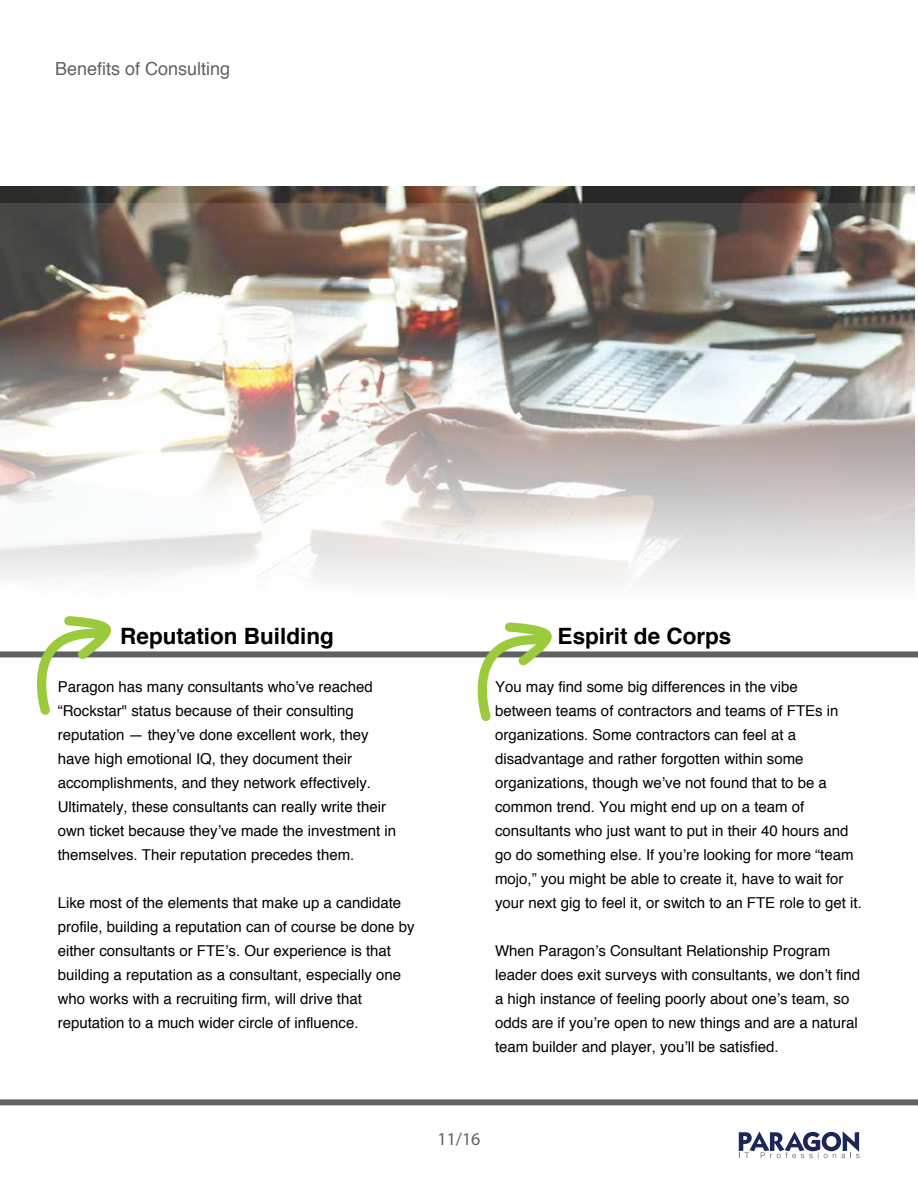
<style>
.page{position:relative;width:918px;height:1188px;background:#fff}
.page>*{position:absolute;margin:0;border:0;box-sizing:border-box;transform-origin:0 0}
.t1{font:700 22.5px "Helvetica";color:#000}
.t2{font:18px "Helvetica";color:#606161}
.t3{font:18px "Myriad Pro";color:#606161}
.t4{font:15px/24px "Helvetica";color:#000}
</style>
<div class="page">
<img style="left:0;top:186px;width:915px;height:17px">
<img style="left:0;top:203px;width:915px;height:377px">
<svg style="left:0;top:651px;width:918px;height:454px"></svg>
<svg style="left:20px;top:616px;width:100px;height:104px"></svg>
<svg style="left:460px;top:622px;width:101px;height:104px"></svg>
<svg style="left:739px;top:1131px;width:121px;height:27px"></svg>
<p class="t2" style="left:55px;top:55px;width:177px">Benefits of Consulting</p>
<h1 class="t1" style="left:120px;top:618px;width:215px">Reputation Building</h1>
<p class="t4" style="left:58px;top:675px;width:340px">Paragon has many consultants who’ve reached “Rockstar" status because of their consulting reputation — they’ve done excellent work, they have high emotional IQ, they document their accomplishments, and they network effectively.<br>Ultimately, these consultants can really write their own ticket because they’ve made the investment in themselves. Their reputation precedes them.</p>
<p class="t4" style="left:58px;top:891px;width:358px">Like most of the elements that make up a candidate profile, building a reputation can of course be done by either consultants or FTE’s. Our experience is that building a reputation as a consultant, especially one who works with a recruiting firm, will drive that reputation to a much wider circle of influence.</p>
<h1 class="t1" style="left:558px;top:618px;width:175px">Espirit de Corps</h1>
<p class="t4" style="left:495px;top:675px;width:368px">You may find some big differences in the vibe<br>between teams of contractors and teams of FTEs in organizations. Some contractors can feel at a disadvantage and rather forgotten within some organizations, though we’ve not found that to be a common trend. You might end up on a team of consultants who just want to put in their 40 hours and go do something else. If you’re looking for more “team mojo,” you might be able to create it, have to wait for your next gig to feel it, or switch to an FTE role to get it.</p>
<p class="t4" style="left:495px;top:939px;width:367px">When Paragon’s Consultant Relationship Program leader does exit surveys with consultants, we don’t find a high instance of feeling poorly about one’s team, so odds are if you’re open to new things and are a natural team builder and player, you’ll be satisfied.</p>
<p class="t3" style="left:437px;top:1128px;width:45px">11/16</p>
</div>
